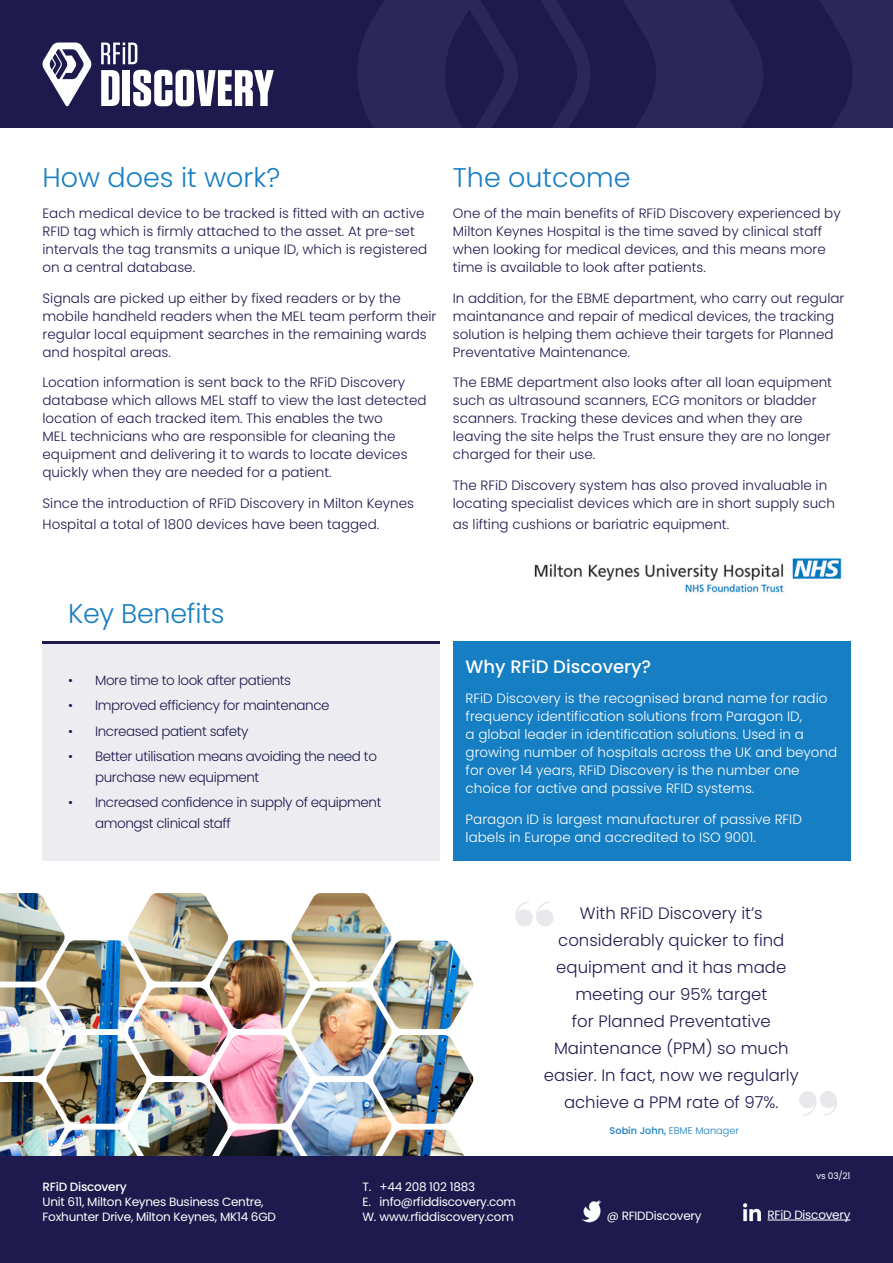
<style>
.page{position:relative;width:893px;height:1263px;background:#fff}
.page>*{position:absolute;margin:0;border:0;box-sizing:border-box;transform-origin:0 0}
.Texte{font:300 27px "Poppins";letter-spacing:-.005em;color:#167ec2}
.Titre2{font:300 27px "Poppins";color:#167ec2}
.Texte-2{font:500 18px "Poppins";color:#fff}
.Texte-3{font:300 16.5px/27px "Poppins";color:#1e1a4e;text-align:center}
.Texte-4{font:300 13.5px/18px "Poppins";color:#1e1a4e}
.Texte-5{font:300 13.5px/18px "Poppins";color:#fff}
.Texte-6{font:300 13.5px/21px "Poppins";letter-spacing:-.03em;color:#1e1a4e}
.Texte-7{font:12px/15px "Poppins";letter-spacing:-.02em;color:#fff}
.Texte-8{font:500 12px "Poppins";letter-spacing:-.02em;color:#fff}
.Texte-9{font:300 9.75px "Poppins";color:#167ec2}
.Texte-10{font:9px "Poppins";color:#fff}
.s1{font-weight:500}
</style>
<div class="page">
<img style="left:0;top:893px;width:474px;height:264px">
<div style="left:0;top:0;width:893px;height:128px;background:#1e1a4e"></div>
<svg style="left:358px;top:0;width:535px;height:128px;fill:#2b2758"></svg>
<div style="left:0;top:1157px;width:893px;height:106px;background:#1e1a4e"></div>
<hr style="left:767px;top:1220px;width:83px;height:1px;background:#fff">
<img style="left:743px;top:1203px;width:18px;height:19px">
<img style="left:581px;top:1200px;width:21px;height:22px">
<svg style="left:101px;top:43px;width:36px;height:21px"></svg>
<svg style="left:101px;top:70px;width:19px;height:36px"></svg>
<div style="left:123px;top:70px;width:7px;height:36px;background:#fff"></div>
<svg style="left:133px;top:70px;width:141px;height:36px"></svg>
<svg style="left:42px;top:43px;width:50px;height:64px"></svg>
<img style="left:534px;top:557px;width:308px;height:36px">
<svg style="left:515px;top:901px;width:39px;height:25px"></svg>
<svg style="left:799px;top:1091px;width:38px;height:25px"></svg>
<div style="left:43px;top:641px;width:397px;height:219px;background:#ededf1"></div>
<div style="left:453px;top:641px;width:397px;height:219px;background:#167ec2"></div>
<hr style="left:43px;top:641px;width:397px;height:2px;background:#1e1a4e">
<p class="Texte" style="left:43px;top:162px;width:239px">How does it work?</p>
<p class="Texte-4" style="left:43px;top:204px;width:386px">Each medical device to be tracked is fitted with an active RFID tag which is firmly attached to the asset. At pre-set intervals the tag transmits a unique ID, which is registered on a central database.</p>
<p class="Texte-4" style="left:43px;top:289px;width:395px">Signals are picked up either by fixed readers or by the mobile handheld readers when the MEL team perform their regular local equipment searches in the remaining wards and hospital areas.</p>
<p class="Texte-4" style="left:43px;top:374px;width:385px">Location information is sent back to the RFiD Discovery database which allows MEL staff to view the last detected location of each tracked item. This enables the two<br>MEL technicians who are responsible for cleaning the equipment and delivering it to wards to locate devices quickly when they are needed for a patient.</p>
<p class="Texte-4" style="left:43px;top:493px;width:373px;line-height:21px">Since the introduction of RFiD Discovery in Milton Keynes<br>Hospital a total of 1800 devices have been tagged.</p>
<p class="Titre2" style="left:453px;top:162px;width:179px">The outcome</p>
<p class="Texte-4" style="left:453px;top:204px;width:389px">One of the main benefits of RFiD Discovery experienced by Milton Keynes Hospital is the time saved by clinical staff when looking for medical devices, and this means more time is available to look after patients.</p>
<p class="Texte-4" style="left:453px;top:289px;width:393px">In addition, for the EBME department, who carry out regular maintanance and repair of medical devices, the tracking solution is helping them achieve their targets for Planned Preventative Maintenance.</p>
<p class="Texte-4" style="left:453px;top:374px;width:381px">The EBME department also looks after all loan equipment such as ultrasound scanners, ECG monitors or bladder scanners. Tracking these devices and when they are leaving the site helps the Trust ensure they are no longer charged for their use.</p>
<p class="Texte-4" style="left:453px;top:476px;width:384px">The RFiD Discovery system has also proved invaluable in locating specialist devices which are in short supply such</p>
<p class="Texte-4" style="left:453px;top:515px;width:278px">as lifting cushions or bariatric equipment.</p>
<p class="Texte" style="left:68px;top:597px;width:158px">Key Benefits</p>
<p class="Texte-6" style="left:68px;top:670px;width:225px">• More time to look after patients</p>
<p class="Texte-6" style="left:68px;top:695px;width:263px">• Improved efficiency for maintenance</p>
<p class="Texte-6" style="left:68px;top:720px;width:182px">• Increased patient safety</p>
<p class="Texte-6" style="left:95px;top:746px;width:283px;text-indent:-27px">• Better utilisation means avoiding the need to purchase new equipment</p>
<p class="Texte-6" style="left:95px;top:792px;width:288px;text-indent:-27px">• Increased confidence in supply of equipment amongst clinical staff</p>
<p class="Texte-2" style="left:466px;top:656px;width:187px">Why RFiD Discovery?</p>
<p class="Texte-5" style="left:466px;top:690px;width:373px">RFiD Discovery is the recognised brand name for radio frequency identification solutions from Paragon ID,<br>a global leader in identification solutions. Used in a growing number of hospitals across the UK and beyond for over 14 years, RFiD Discovery is the number one choice for active and passive RFID systems.</p>
<p class="Texte-5" style="left:466px;top:810px;width:338px">Paragon ID is largest manufacturer of passive RFID labels in Europe and accredited to ISO 9001.</p>
<p class="Texte-3" style="left:544px;top:899px;width:256px">With RFiD Discovery it’s considerably quicker to find equipment and it has made meeting our 95% target<br>for Planned Preventative<br>Maintenance (PPM) so much easier. In fact, now we regularly achieve a PPM rate of 97%.</p>
<p class="Texte-9" style="left:610px;top:1124px;width:131px"><span class="s1">Sobin John,</span> EBME Manager</p>
<p class="Texte-8" style="left:43px;top:1179px;width:86px">RFiD Discovery</p>
<p class="Texte-7" style="left:43px;top:1194px;width:235px">Unit 611, Milton Keynes Business Centre,<br>Foxhunter Drive, Milton Keynes, MK14 6GD</p>
<p class="Texte-7" style="left:362px;top:1179px;width:114px">T. +44 208 102 1883</p>
<p class="Texte-7" style="left:362px;top:1194px;width:155px">E. info@rfiddiscovery.com</p>
<p class="Texte-7" style="left:362px;top:1209px;width:153px">W. www.rfiddiscovery.com</p>
<p class="Texte-10" style="left:816px;top:1170px;width:36px">vs 03/21</p>
<p class="Texte-7" style="left:607px;top:1209px;width:96px">@ RFIDDiscovery</p>
<p class="Texte-7" style="left:767px;top:1207px;width:84px">RFiD Discovery</p>
</div>
